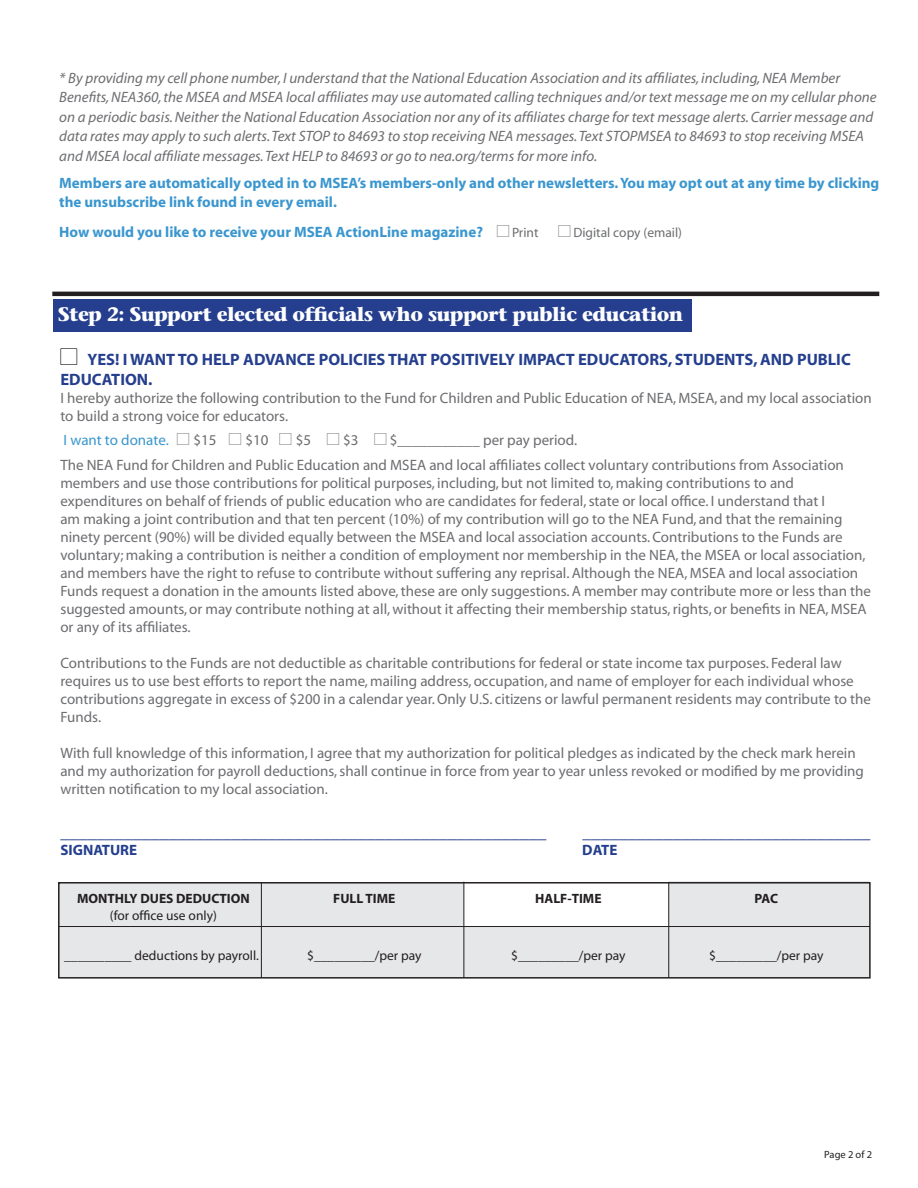
<style>
.page{position:relative;width:918px;height:1188px;background:#fff}
.page>*{position:absolute;margin:0;border:0;box-sizing:border-box;transform-origin:0 0}
.t1{font:700 19.5px "Stone Serif";letter-spacing:-.03em;color:#fff}
.t2{font:18px "Myriad";color:#253f8e}
.t3{font:700 16.5px/19.8px "Myriad";color:#253f8e}
.t4{font:15px/18px "Myriad";color:#6c6d70}
.t5{font:italic 15px/19.5px "Myriad";color:#6c6d70}
.t6{font:700 15px/19.5px "Myriad";color:#3a96ce}
.t7{font:15px "Myriad";letter-spacing:-.005em;color:#3a96ce}
.t8{font:700 15px "Myriad";color:#253f8e}
.t9{font:13.5px "Myriad";color:#231f20}
.t10{font:700 13.5px "Myriad";color:#231f20}
.t11{font:13.5px "Myriad";color:#6c6d70}
.t12{font:10.5px "Myriad Pro";color:#231f20}
</style>
<div class="page">
<div style="left:53px;top:299px;width:639px;height:33px;background:#253f8e"></div>
<div style="left:464px;top:926px;width:205px;height:51px;background:#e6e7e9"></div>
<div style="left:668px;top:882px;width:201px;height:95px;background:#e6e7e9"></div>
<div style="left:59px;top:883px;width:405px;height:94px;background:#e6e7e9"></div>
<div style="left:58px;top:882px;width:813px;height:97px;border:2px solid #231f20"></div>
<hr style="left:52px;top:292px;width:827px;height:4px;background:#231f20">
<hr style="left:668px;top:883px;width:1px;height:95px;background:#231f20">
<hr style="left:464px;top:882px;width:1px;height:96px;background:#231f20">
<hr style="left:261px;top:883px;width:1px;height:94px;background:#231f20">
<hr style="left:59px;top:926px;width:811px;height:1px;background:#231f20">
<p class="t5" style="left:59px;top:68px;width:819px">* By providing my cell phone number, I understand that the National Education Association and its affiliates, including, NEA Member Benefits, NEA360, the MSEA and MSEA local affiliates may use automated calling techniques and/or text message me on my cellular phone on a periodic basis. Neither the National Education Association nor any of its affiliates charge for text message alerts. Carrier message and data rates may apply to such alerts. Text STOP to 84693 to stop receiving NEA messages. Text STOPMSEA to 84693 to stop receiving MSEA and MSEA local affiliate messages. Text HELP to 84693 or go to nea.org/terms for more info.</p>
<p class="t6" style="left:59px;top:173px;width:822px">Members are automatically opted in to MSEA’s members-only and other newsletters. You may opt out at any time by clicking the unsubscribe link found in every email.</p>
<p class="t6" style="left:59px;top:223px;width:425px">How would you like to receive your MSEA ActionLine magazine?</p>
<p class="t11" style="left:512px;top:226px;width:28px">Print</p>
<p class="t11" style="left:573px;top:226px;width:110px">Digital copy (email)</p>
<h1 class="t1" style="left:58px;top:302px;width:627px">Step 2: Support elected officials who support public education</h1>
<p class="t3" style="left:60px;top:350px;width:792px;text-indent:27px">YES! I WANT TO HELP ADVANCE POLICIES THAT POSITIVELY IMPACT EDUCATORS, STUDENTS, AND PUBLIC<br>EDUCATION.</p>
<p class="t4" style="left:60px;top:389px;width:813px">I hereby authorize the following contribution to the Fund for Children and Public Education of NEA, MSEA, and my local association to build a strong voice for educators.</p>
<p class="t7" style="left:64px;top:432px;width:107px">I want to donate.</p>
<p class="t4" style="left:193px;top:431px;width:25px">$15</p>
<p class="t4" style="left:245px;top:431px;width:25px">$10</p>
<p class="t4" style="left:296px;top:431px;width:17px">$5</p>
<p class="t4" style="left:343px;top:431px;width:17px">$3</p>
<p class="t4" style="left:60px;top:428px;width:785px;line-height:25.5px;text-indent:329px">$___________ per pay period.<br>The NEA Fund for Children and Public Education and MSEA and local affiliates collect voluntary contributions from Association</p>
<p class="t4" style="left:60px;top:475px;width:812px">members and use those contributions for political purposes, including, but not limited to, making contributions to and expenditures on behalf of friends of public education who are candidates for federal, state or local office. I understand that I<br>am making a joint contribution and that ten percent (10%) of my contribution will go to the NEA Fund, and that the remaining ninety percent (90%) will be divided equally between the MSEA and local association accounts. Contributions to the Funds are voluntary; making a contribution is neither a condition of employment nor membership in the NEA, the MSEA or local association, and members have the right to refuse to contribute without suffering any reprisal. Although the NEA, MSEA and local association Funds request a donation in the amounts listed above, these are only suggestions. A member may contribute more or less than the suggested amounts, or may contribute nothing at all, without it affecting their membership status, rights, or benefits in NEA, MSEA or any of its affiliates.</p>
<p class="t4" style="left:60px;top:655px;width:812px">Contributions to the Funds are not deductible as charitable contributions for federal or state income tax purposes. Federal law requires us to use best efforts to report the name, mailing address, occupation, and name of employer for each individual whose contributions aggregate in excess of $200 in a calendar year. Only U.S. citizens or lawful permanent residents may contribute to the Funds.</p>
<p class="t4" style="left:60px;top:745px;width:805px">With full knowledge of this information, I agree that my authorization for political pledges as indicated by the check mark herein and my authorization for payroll deductions, shall continue in force from year to year unless revoked or modified by me providing written notification to my local association.</p>
<p class="t2" style="left:60px;top:823px;width:487px">______________________________________________________</p>
<p class="t2" style="left:582px;top:823px;width:289px">________________________________</p>
<p class="t8" style="left:60px;top:842px;width:78px">SIGNATURE</p>
<p class="t8" style="left:582px;top:842px;width:37px">DATE</p>
<p class="t10" style="left:77px;top:892px;width:174px">MONTHLY DUES DEDUCTION</p>
<p class="t10" style="left:333px;top:892px;width:64px">FULL TIME</p>
<p class="t10" style="left:535px;top:892px;width:68px">HALF-TIME</p>
<p class="t10" style="left:755px;top:892px;width:25px">PAC</p>
<p class="t9" style="left:110px;top:908px;width:108px">(for office use only)</p>
<p class="t9" style="left:64px;top:949px;width:196px">__________ deductions by payroll.</p>
<p class="t9" style="left:307px;top:949px;width:116px">$_________/per pay</p>
<p class="t9" style="left:511px;top:949px;width:116px">$_________/per pay</p>
<p class="t9" style="left:709px;top:949px;width:116px">$_________/per pay</p>
<p class="t12" style="left:824px;top:1148px;width:49px">Page 2 of 2</p>
</div>
